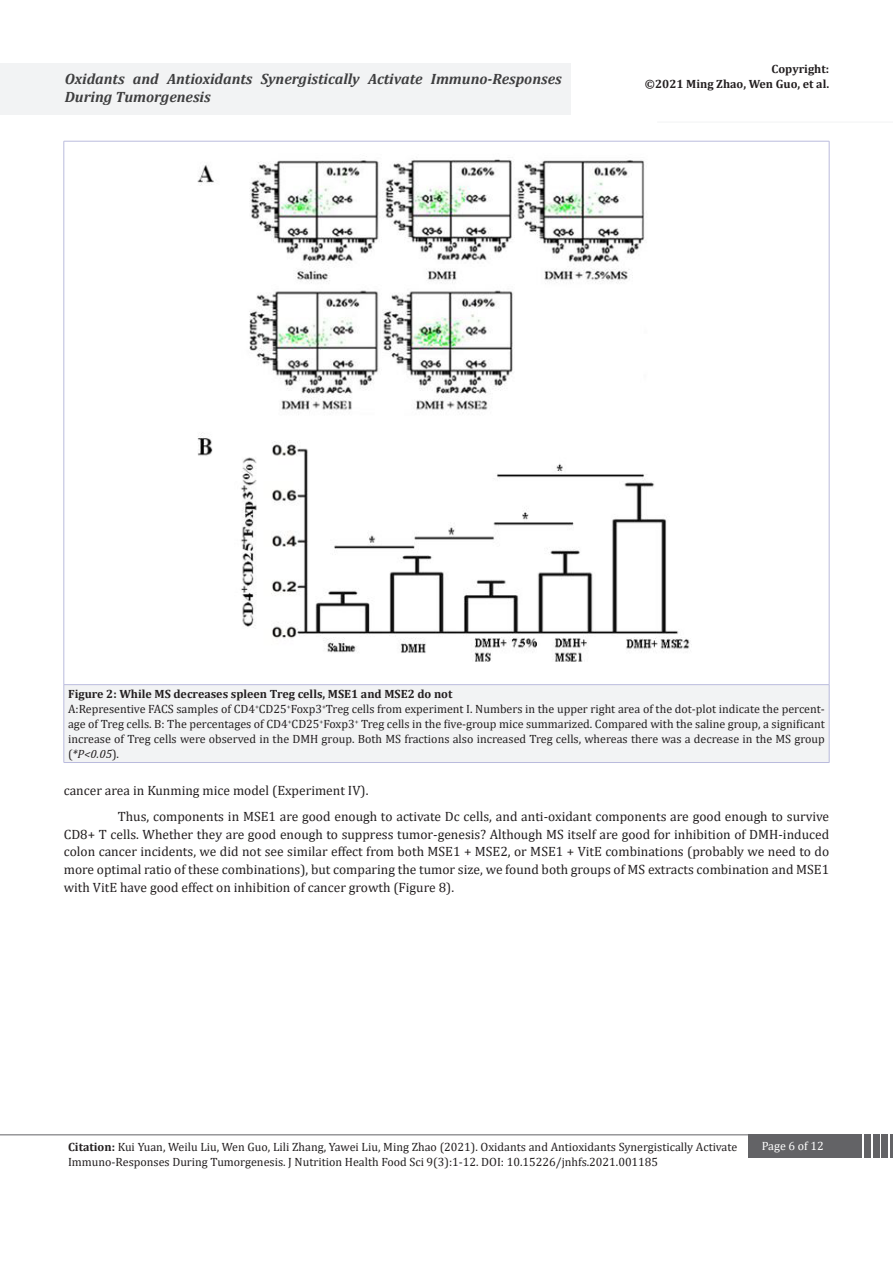
<style>
.page{position:relative;width:893px;height:1263px;background:#fff}
.page>*{position:absolute;margin:0;border:0;box-sizing:border-box;transform-origin:0 0}
.t1{font:italic 700 15px/18px "Cambria";color:#3e3e3f}
.Default{font:13.5px/17.7px "Cambria";color:#231f20;text-align:justify}
.t2{font:12px/15px "Cambria";color:#231f20;text-align:justify}
.t3{font:700 12px/15px "Cambria";color:#231f20;text-align:right}
.t4{font:12px "Cambria";color:#fff}
.s1{font-style:italic}
.s2{font-weight:700}
</style>
<div class="page">
<hr style="left:0;top:1134px;width:749px;height:1px;background:#636366">
<div style="left:748px;top:1134px;width:114px;height:24px;background:#636366"></div>
<div style="left:864px;top:1134px;width:7px;height:24px;background:#636366"></div>
<div style="left:873px;top:1134px;width:6px;height:24px;background:#636366"></div>
<div style="left:881px;top:1134px;width:7px;height:24px;background:#636366"></div>
<hr style="left:890px;top:1134px;width:3px;height:24px;background:#636366">
<div style="left:0;top:64px;width:570px;height:51px;background:#f2f3f4"></div>
<hr style="left:657px;top:122px;width:236px;height:1px;background:#f2f3f4">
<div style="left:64px;top:685px;width:765px;height:77px;background:#f2f3f4"></div>
<hr style="left:64px;top:141px;width:765px;height:1px;background:#babbdd">
<hr style="left:64px;top:141px;width:1px;height:544px;background:#babbdd">
<hr style="left:829px;top:141px;width:1px;height:544px;background:#babbdd">
<hr style="left:64px;top:684px;width:765px;height:1px;background:#babbdd">
<hr style="left:64px;top:685px;width:1px;height:77px;background:#babbdd">
<hr style="left:829px;top:685px;width:1px;height:77px;background:#babbdd">
<hr style="left:64px;top:762px;width:765px;height:1px;background:#babbdd">
<img style="left:197px;top:159px;width:493px;height:503px">
<p class="t1" style="left:65px;top:69px;width:499px">Oxidants and Antioxidants Synergistically Activate Immuno-Responses<br>During Tumorgenesis</p>
<p class="t3" style="left:645px;top:61px;width:186px">Copyright:<br>©2021 Ming Zhao, Wen Guo, et al.</p>
<p class="t3" style="left:68px;top:686px;width:386px">Figure 2: While MS decreases spleen Treg cells, MSE1 and MSE2 do not</p>
<p class="t2" style="left:68px;top:702px;width:758px">A:Representive FACS samples of CD4<sup>+</sup>CD25<sup>+</sup>Foxp3<sup>+</sup>Treg cells from experiment I. Numbers in the upper right area of the dot-plot indicate the percent&shy;age of Treg cells. B: The percentages of CD4<sup>+</sup>CD25<sup>+</sup>Foxp3<sup>+</sup> Treg cells in the five-group mice summarized. Compared with the saline group, a significant increase of Treg cells were observed in the DMH group. Both MS fractions also increased Treg cells, whereas there was a decrease in the MS group (<span class="s1">*P&lt;0.05</span>).</p>
<p class="Default" style="left:64px;top:781px;width:306px">cancer area in Kunming mice model (Experiment IV).</p>
<p class="Default" style="left:64px;top:807px;width:767px;text-indent:54px">Thus, components in MSE1 are good enough to activate Dc cells, and anti-oxidant components are good enough to survive CD8+ T cells. Whether they are good enough to suppress tumor-genesis? Although MS itself are good for inhibition of DMH-induced colon cancer incidents, we did not see similar effect from both MSE1 + MSE2, or MSE1 + VitE combinations (probably we need to do more optimal ratio of these combinations), but comparing the tumor size, we found both groups of MS extracts combination and MSE1 with VitE have good effect on inhibition of cancer growth (Figure 8).</p>
<p class="t2" style="left:68px;top:1139px;width:671px"><span class="s2">Citation:</span> Kui Yuan, Weilu Liu, Wen Guo, Lili Zhang, Yawei Liu, Ming Zhao (2021). Oxidants and Antioxidants Synergistically Activate</p>
<p class="t4" style="left:762px;top:1138px;width:64px">Page 6 of 12</p>
<p class="t2" style="left:68px;top:1154px;width:592px">Immuno-Responses During Tumorgenesis. J Nutrition Health Food Sci 9(3):1-12. DOI: 10.15226/jnhfs.2021.001185</p>
</div>
